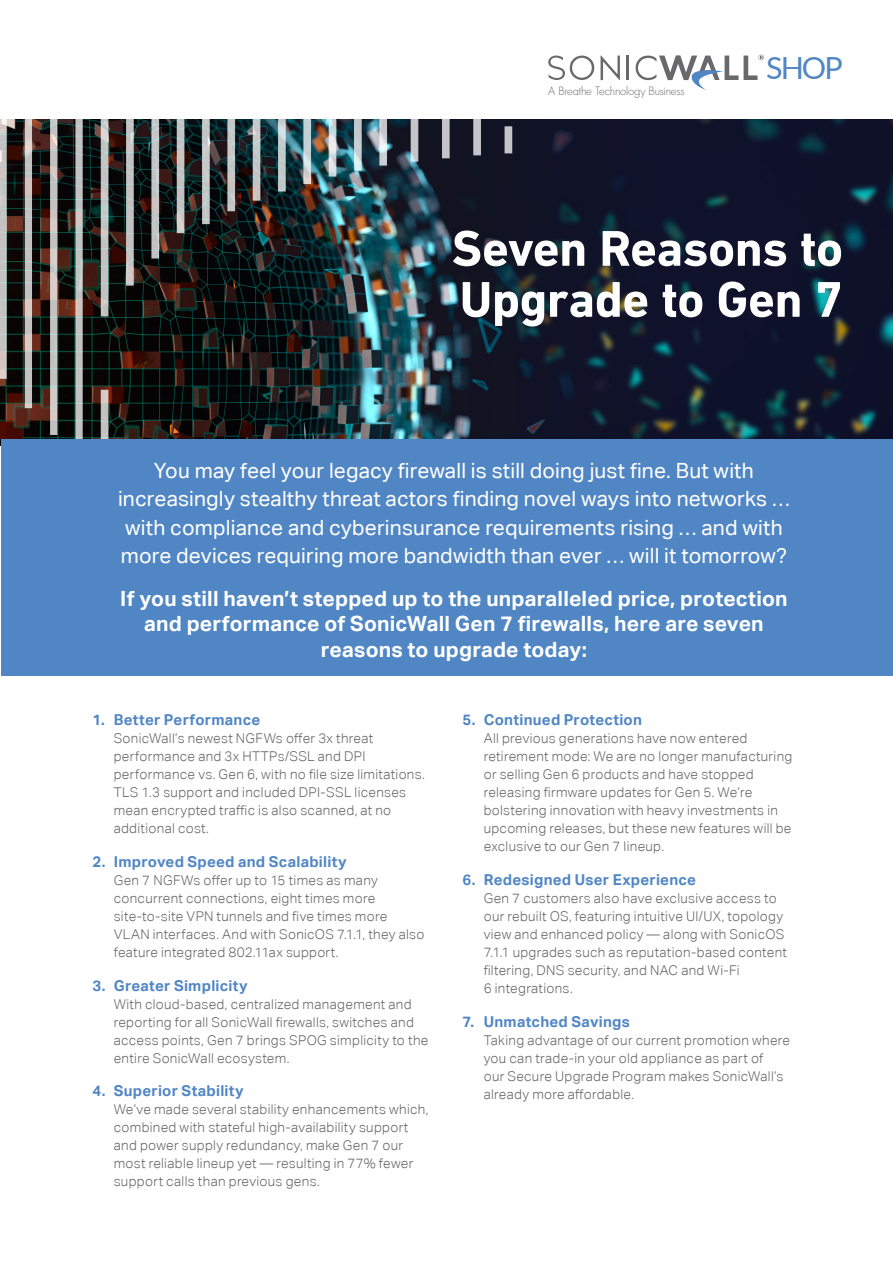
<style>
.page{position:relative;width:893px;height:1263px;background:#fff}
.page>*{position:absolute;margin:0;border:0;box-sizing:border-box;transform-origin:0 0}
._11_Document_Title{font:700 51px/51px "DIN Next LT Pro";letter-spacing:-.01em;color:#fff}
.t1{font:30.45px "Lato";color:#5186c5}
.t2{font:21px/28.5px "Aktiv Grotesk Corp";letter-spacing:.01em;color:#fff;text-align:center}
.t3{font:700 21px/25.5px "Aktiv Grotesk Corp";letter-spacing:.005em;color:#fff;text-align:center}
._04_Abstract_Body{font:700 15px "Aktiv Grotesk Corp";letter-spacing:.02em;color:#5186c5}
._05_Body{font:300 13.5px/18px "Aktiv Grotesk Corp";letter-spacing:.025em;color:#666}
.t4{font:300 11.25px "Futura Std";letter-spacing:-.02em;color:#6c6d70}
</style>
<div class="page">
<img style="left:512px;top:119px;width:381px;height:320px">
<img style="left:0;top:119px;width:512px;height:327px">
<div style="left:1px;top:439px;width:892px;height:236px;background:#5186c5"></div>
<svg style="left:601px;top:56px;width:19px;height:24px"></svg>
<hr style="left:627px;top:56px;width:2px;height:24px;background:#69696b">
<svg style="left:548px;top:56px;width:46px;height:24px"></svg>
<svg style="left:636px;top:55px;width:102px;height:35px"></svg>
<svg style="left:744px;top:55px;width:20px;height:25px"></svg>
<p class="t4" style="left:548px;top:84px;width:138px">A Breathe Technology Business</p>
<p class="t1" style="left:766px;top:46px;width:78px">SHOP</p>
<p class="_11_Document_Title" style="left:452px;top:223px;width:393px">Seven Reasons to<br>Upgrade to Gen 7</p>
<p class="t2" style="left:118px;top:456px;width:673px">You may feel your legacy firewall is still doing just fine. But with increasingly stealthy threat actors finding novel ways into networks … with compliance and cyberinsurance requirements rising … and with more devices requiring more bandwidth than ever … will it tomorrow?</p>
<p class="t3" style="left:120px;top:585px;width:669px">If you still haven’t stepped up to the unparalleled price, protection and performance of SonicWall Gen 7 firewalls, here are seven reasons to upgrade today:</p>
<p class="_04_Abstract_Body" style="left:92px;top:710px;width:169px">1. Better Performance</p>
<p class="_05_Body" style="left:114px;top:729px;width:313px">SonicWall’s newest NGFWs offer 3x threat performance and 3x HTTPs/SSL and DPI performance vs. Gen 6, with no file size limitations.<br>TLS 1.3 support and included DPI-SSL licenses mean encrypted traffic is also scanned, at no additional cost.</p>
<p class="_04_Abstract_Body" style="left:92px;top:852px;width:256px">2. Improved Speed and Scalability</p>
<p class="_05_Body" style="left:114px;top:871px;width:312px">Gen 7 NGFWs offer up to 15 times as many concurrent connections, eight times more site-to-site VPN tunnels and five times more VLAN interfaces. And with SonicOS 7.1.1, they also feature integrated 802.11ax support.</p>
<p class="_04_Abstract_Body" style="left:92px;top:976px;width:157px">3. Greater Simplicity</p>
<p class="_05_Body" style="left:114px;top:995px;width:316px">With cloud-based, centralized management and reporting for all SonicWall firewalls, switches and access points, Gen 7 brings SPOG simplicity to the entire SonicWall ecosystem.</p>
<p class="_04_Abstract_Body" style="left:92px;top:1082px;width:153px">4. Superior Stability</p>
<p class="_05_Body" style="left:114px;top:1100px;width:316px">We’ve made several stability enhancements which, combined with stateful high-availability support and power supply redundancy, make Gen 7 our most reliable lineup yet — resulting in 77% fewer support calls than previous gens.</p>
<p class="_04_Abstract_Body" style="left:462px;top:710px;width:181px">5. Continued Protection</p>
<p class="_05_Body" style="left:484px;top:729px;width:310px">All previous generations have now entered retirement mode: We are no longer manufacturing or selling Gen 6 products and have stopped releasing firmware updates for Gen 5. We’re bolstering innovation with heavy investments in upcoming releases, but these new features will be exclusive to our Gen 7 lineup.</p>
<p class="_04_Abstract_Body" style="left:462px;top:870px;width:235px">6. Redesigned User Experience</p>
<p class="_05_Body" style="left:484px;top:889px;width:305px">Gen 7 customers also have exclusive access to our rebuilt OS, featuring intuitive UI/UX, topology view and enhanced policy — along with SonicOS 7.1.1 upgrades such as reputation-based content filtering, DNS security, and NAC and Wi-Fi<br>6 integrations.</p>
<p class="_04_Abstract_Body" style="left:462px;top:1012px;width:169px">7. Unmatched Savings</p>
<p class="_05_Body" style="left:484px;top:1031px;width:308px">Taking advantage of our current promotion where you can trade-in your old appliance as part of<br>our Secure Upgrade Program makes SonicWall’s already more affordable.</p>
</div>
